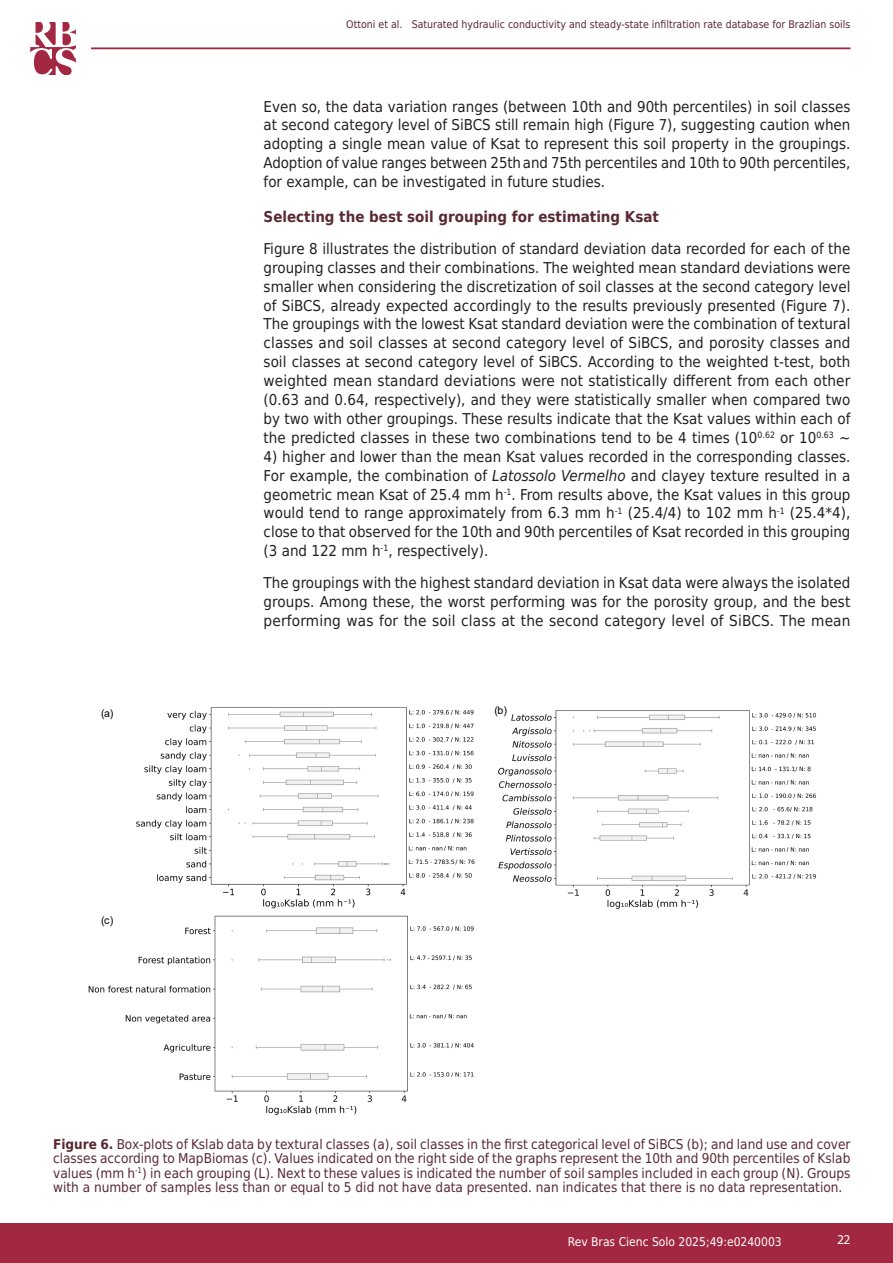
<style>
.page{position:relative;width:893px;height:1263px;background:#fff}
.page>*{position:absolute;margin:0;border:0;box-sizing:border-box;transform-origin:0 0}
.Texto__EN{font:15px/18.9px "DejaVu Sans Condensed";color:#231f20;text-align:justify}
.Subtítulo_2{font:700 15px "DejaVu Sans Condensed";color:#582931}
.Tabela_Figura_Título{font:13.5px/14.2px "DejaVu Sans Condensed";color:#582931;text-align:justify}
.t1{font:13.5px "Myriad Pro";color:#fff}
.t2{font:12px "DejaVu Sans Condensed";color:#fff}
.t3{font:10.65px "Arial";color:#000}
.t4{font:10.5px "DejaVu Sans Condensed";color:#582931}
.s1{font-style:italic}
.s2{font-weight:700}
</style>
<div class="page">
<div style="left:0;top:1223px;width:893px;height:40px;background:#a22842"></div>
<hr style="left:91px;top:47px;width:759px;height:2px;background:#a22842">
<svg style="left:30px;top:22px;width:46px;height:52px"></svg>
<img style="left:136px;top:707px;width:339px;height:202px">
<img style="left:498px;top:710px;width:319px;height:199px">
<img style="left:88px;top:915px;width:386px;height:201px">
<p class="t4" style="left:346px;top:15px;width:506px">Ottoni et al. Saturated hydraulic conductivity and steady-state infiltration rate database for Brazlian soils</p>
<p class="t3" style="left:101px;top:706px;width:14px">(a)</p>
<p class="t3" style="left:101px;top:912px;width:14px">(c)</p>
<p class="Texto__EN" style="left:264px;top:96px;width:588px">Even so, the data variation ranges (between 10th and 90th percentiles) in soil classes at second category level of SiBCS still remain high (Figure 7), suggesting caution when adopting a single mean value of Ksat to represent this soil property in the groupings.<br>Adoption of value ranges between 25thand 75th percentiles and 10th to 90th percentiles, for example, can be investigated in future studies.</p>
<p class="Subtítulo_2" style="left:264px;top:205px;width:397px">Selecting the best soil grouping for estimating Ksat</p>
<p class="Texto__EN" style="left:264px;top:239px;width:588px">Figure 8 illustrates the distribution of standard deviation data recorded for each of the grouping classes and their combinations. The weighted mean standard deviations were smaller when considering the discretization of soil classes at the second category level of SiBCS, already expected accordingly to the results previously presented (Figure 7).<br>The groupings with the lowest Ksat standard deviation were the combination of textural classes and soil classes at second category level of SiBCS, and porosity classes and soil classes at second category level of SiBCS. According to the weighted t-test, both weighted mean standard deviations were not statistically different from each other (0.63 and 0.64, respectively), and they were statistically smaller when compared two by two with other groupings. These results indicate that the Ksat values within each of the predicted classes in these two combinations tend to be 4 times (10<sup>0.62</sup> or 10<sup>0.63</sup> ~</p>
<p class="Texto__EN" style="left:264px;top:446px;width:588px">4) higher and lower than the mean Ksat values recorded in the corresponding classes.<br>For example, the combination of <span class="s1">Latossolo Vermelho</span> and clayey texture resulted in a geometric mean Ksat of 25.4 mm h<sup>-1</sup>. From results above, the Ksat values in this group would tend to range approximately from 6.3 mm h<sup>-1</sup> (25.4/4) to 102 mm h<sup>-1</sup> (25.4*4), close to that observed for the 10th and 90th percentiles of Ksat recorded in this grouping (3 and 122 mm h<sup>-1</sup>, respectively).</p>
<p class="Texto__EN" style="left:264px;top:573px;width:588px">The groupings with the highest standard deviation in Ksat data were always the isolated groups. Among these, the worst performing was for the porosity group, and the best performing was for the soil class at the second category level of SiBCS. The mean</p>
<p class="t3" style="left:494px;top:703px;width:14px">(b)</p>
<p class="Tabela_Figura_Título" style="left:53px;top:1137px;width:799px"><span class="s2">Figure 6.</span> Box-plots of Kslab data by textural classes (a), soil classes in the first categorical level of SiBCS (b); and land use and cover classes according to MapBiomas (c). Values indicated on the right side of the graphs represent the 10th and 90th percentiles of Kslab values (mm h<sup>-1</sup>) in each grouping (L). Next to these values is indicated the number of soil samples included in each group (N). Groups with a number of samples less than or equal to 5 did not have data presented. nan indicates that there is no data representation.</p>
<p class="t2" style="left:568px;top:1231px;width:215px">Rev Bras Cienc Solo 2025;49:e0240003</p>
<p class="t1" style="left:837px;top:1231px;width:15px">22</p>
</div>
